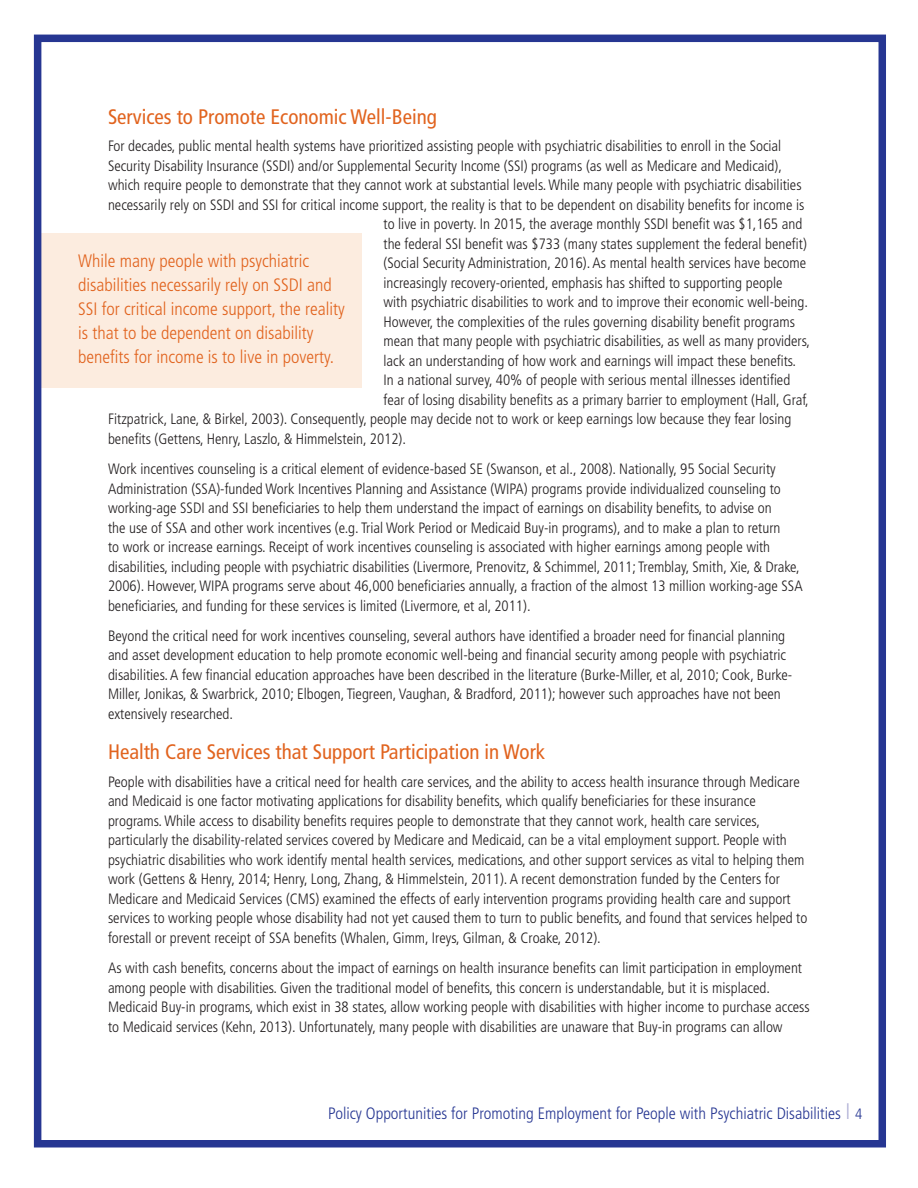
<style>
.page{position:relative;width:918px;height:1188px;background:#fff}
.page>*{position:absolute;margin:0;border:0;box-sizing:border-box;transform-origin:0 0}
.Sub_Heads{font:condensed 21px "Frutiger LT Std";color:#e1631e}
.Callout_Text{font:300 condensed 18px/24px "Frutiger LT Std";color:#e1631e}
.t1{font:300 condensed 16.5px "Frutiger LT Std";color:#263692}
.Body_Copy{font:300 condensed 15px/19.5px "Frutiger LT Std";color:#231f20}
.s1{font-size:21px;color:#adacd4}
.s2{font-size:15px}
</style>
<div class="page">
<div style="left:38px;top:234px;width:324px;height:154px;background:#fcecdf"></div>
<div style="left:34px;top:35px;width:852px;height:1113px;border:8px solid #263692"></div>
<p class="Sub_Heads" style="left:108px;top:104px;width:330px">Services to Promote Economic Well-Being</p>
<p class="Body_Copy" style="left:108px;top:137px;width:675px">For decades, public mental health systems have prioritized assisting people with psychiatric disabilities to enroll in the Social</p>
<p class="Body_Copy" style="left:108px;top:156px;width:676px">Security Disability Insurance (SSDI) and/or Supplemental Security Income (SSI) programs (as well as Medicare and Medicaid),</p>
<p class="Body_Copy" style="left:108px;top:176px;width:695px">which require people to demonstrate that they cannot work at substantial levels. While many people with psychiatric disabilities</p>
<p class="Body_Copy" style="left:108px;top:195px;width:698px">necessarily rely on SSDI and SSI for critical income support, the reality is that to be dependent on disability benefits for income is</p>
<p class="Body_Copy" style="left:384px;top:215px;width:420px">to live in poverty. In 2015, the average monthly SSDI benefit was $1,165 and</p>
<p class="Body_Copy" style="left:384px;top:234px;width:425px">the federal SSI benefit was $733 (many states supplement the federal benefit)</p>
<p class="Body_Copy" style="left:384px;top:254px;width:424px">(Social Security Administration, 2016). As mental health services have become</p>
<p class="Body_Copy" style="left:384px;top:273px;width:400px">increasingly recovery-oriented, emphasis has shifted to supporting people</p>
<p class="Body_Copy" style="left:384px;top:293px;width:426px">with psychiatric disabilities to work and to improve their economic well-being.</p>
<p class="Body_Copy" style="left:384px;top:312px;width:413px">However, the complexities of the rules governing disability benefit programs</p>
<p class="Body_Copy" style="left:384px;top:332px;width:428px">mean that many people with psychiatric disabilities, as well as many providers,</p>
<p class="Body_Copy" style="left:384px;top:351px;width:414px">lack an understanding of how work and earnings will impact these benefits.</p>
<p class="Body_Copy" style="left:384px;top:371px;width:408px">In a national survey, 40% of people with serious mental illnesses identified</p>
<p class="Body_Copy" style="left:384px;top:390px;width:427px">fear of losing disability benefits as a primary barrier to employment (Hall, Graf,</p>
<p class="Body_Copy" style="left:108px;top:410px;width:685px">Fitzpatrick, Lane, &amp; Birkel, 2003). Consequently, people may decide not to work or keep earnings low because they fear losing</p>
<p class="Body_Copy" style="left:108px;top:429px;width:300px">benefits (Gettens, Henry, Laszlo, &amp; Himmelstein, 2012).</p>
<p class="Body_Copy" style="left:108px;top:459px;width:696px">Work incentives counseling is a critical element of evidence-based SE (Swanson, et al., 2008). Nationally, 95 Social Security Administration (SSA)-funded Work Incentives Planning and Assistance (WIPA) programs provide individualized counseling to working-age SSDI and SSI beneficiaries to help them understand the impact of earnings on disability benefits, to advise on<br>the use of SSA and other work incentives (e.g. Trial Work Period or Medicaid Buy-in programs), and to make a plan to return<br>to work or increase earnings. Receipt of work incentives counseling is associated with higher earnings among people with disabilities, including people with psychiatric disabilities (Livermore, Prenovitz, &amp; Schimmel, 2011; Tremblay, Smith, Xie, &amp; Drake, 2006). However, WIPA programs serve about 46,000 beneficiaries annually, a fraction of the almost 13 million working-age SSA beneficiaries, and funding for these services is limited (Livermore, et al, 2011).</p>
<p class="Body_Copy" style="left:108px;top:626px;width:686px">Beyond the critical need for work incentives counseling, several authors have identified a broader need for financial planning and asset development education to help promote economic well-being and financial security among people with psychiatric disabilities. A few financial education approaches have been described in the literature (Burke-Miller, et al, 2010; Cook, Burke-Miller, Jonikas, &amp; Swarbrick, 2010; Elbogen, Tiegreen, Vaughan, &amp; Bradford, 2011); however such approaches have not been extensively researched.</p>
<p class="Sub_Heads" style="left:108px;top:740px;width:439px">Health Care Services that Support Participation in Work</p>
<p class="Body_Copy" style="left:108px;top:772px;width:701px">People with disabilities have a critical need for health care services, and the ability to access health insurance through Medicare and Medicaid is one factor motivating applications for disability benefits, which qualify beneficiaries for these insurance programs. While access to disability benefits requires people to demonstrate that they cannot work, health care services, particularly the disability-related services covered by Medicare and Medicaid, can be a vital employment support. People with psychiatric disabilities who work identify mental health services, medications, and other support services as vital to helping them work (Gettens &amp; Henry, 2014; Henry, Long, Zhang, &amp; Himmelstein, 2011). A recent demonstration funded by the Centers for Medicare and Medicaid Services (CMS) examined the effects of early intervention programs providing health care and support services to working people whose disability had not yet caused them to turn to public benefits, and found that services helped to forestall or prevent receipt of SSA benefits (Whalen, Gimm, Ireys, Gilman, &amp; Croake, 2012).</p>
<p class="Body_Copy" style="left:108px;top:958px;width:703px">As with cash benefits, concerns about the impact of earnings on health insurance benefits can limit participation in employment among people with disabilities. Given the traditional model of benefits, this concern is understandable, but it is misplaced.<br>Medicaid Buy-in programs, which exist in 38 states, allow working people with disabilities with higher income to purchase access to Medicaid services (Kehn, 2013). Unfortunately, many people with disabilities are unaware that Buy-in programs can allow</p>
<p class="Callout_Text" style="left:78px;top:249px;width:268px">While many people with psychiatric disabilities necessarily rely on SSDI and SSI for critical income support, the reality is that to be dependent on disability benefits for income is to live in poverty.</p>
<p class="t1" style="left:328px;top:1104px;width:536px">Policy Opportunities for Promoting Employment for People with Psychiatric Disabilities <span class="s1">l</span> <span class="s2">4</span></p>
</div>
